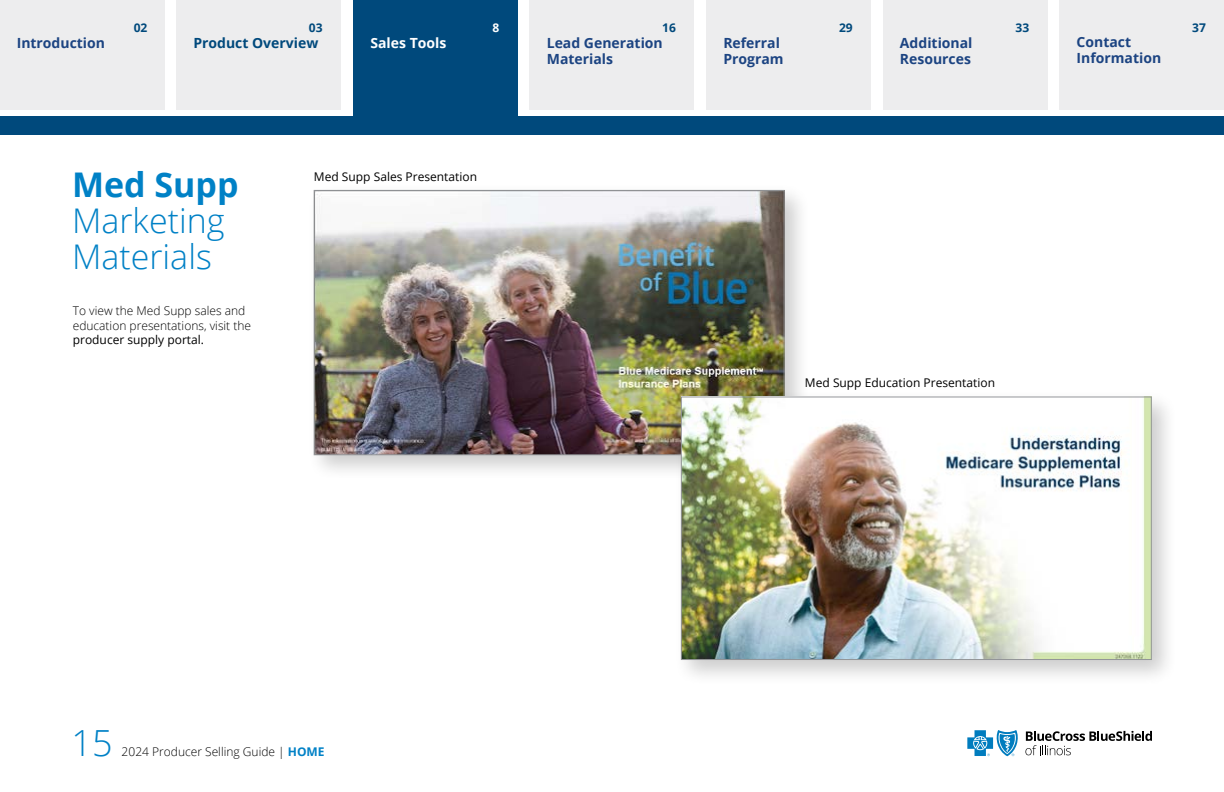
<style>
.page{position:relative;width:1224px;height:792px;background:#fff}
.page>*{position:absolute;margin:0;border:0;box-sizing:border-box;transform-origin:0 0}
.t1{font:300 36px "Open Sans";color:#0081c6}
.t2{font:300 34px/36px "Open Sans";color:#0081c6}
.t3{font:700 34px "Open Sans";color:#0081c6}
.t4{font:700 14px/16px "Open Sans";color:#1c4482}
.t5{font:700 14px "Open Sans";color:#00497c}
.t6{font:700 14px "Open Sans";color:#fff}
.t7{font:300 12px/14.4px "Open Sans";color:#000}
.t8{font:12px "Open Sans";color:#000}
.t9{font:700 12px "Open Sans";color:#00497c}
.t10{font:700 12px "Open Sans";color:#fff}
.s1{font-weight:700;color:#0081c6}
</style>
<div class="page">
<svg style="left:967px;top:730px;width:51px;height:26px"></svg>
<svg style="left:1025px;top:731px;width:127px;height:24px"></svg>
<div style="left:0;top:116px;width:1224px;height:19px;background:#00497c"></div>
<div style="left:306px;top:183px;width:505px;height:299px;background:#000;opacity:.2"></div>
<img style="left:316px;top:192px;width:466px;height:261px">
<div style="left:314px;top:190px;width:470px;height:265px;border:1px solid #939598"></div>
<div style="left:674px;top:389px;width:505px;height:297px;background:#000;opacity:.2"></div>
<img style="left:683px;top:399px;width:467px;height:259px">
<div style="left:681px;top:397px;width:471px;height:263px;border:1px solid #939598"></div>
<div style="left:0;top:0;width:164px;height:110px;background:#ededee"></div>
<div style="left:177px;top:0;width:164px;height:110px;background:#ededee"></div>
<div style="left:353px;top:0;width:164px;height:117px;background:#00497c"></div>
<div style="left:530px;top:0;width:164px;height:110px;background:#ededee"></div>
<div style="left:883px;top:0;width:164px;height:110px;background:#ededee"></div>
<div style="left:707px;top:0;width:164px;height:110px;background:#ededee"></div>
<div style="left:1060px;top:0;width:164px;height:110px;background:#ededee"></div>
<p class="t9" style="left:134px;top:19px;width:15px">02</p>
<p class="t9" style="left:309px;top:19px;width:15px">03</p>
<p class="t10" style="left:492px;top:19px;width:8px">8</p>
<p class="t9" style="left:662px;top:19px;width:15px">16</p>
<p class="t9" style="left:839px;top:19px;width:15px">29</p>
<p class="t9" style="left:1016px;top:19px;width:15px">33</p>
<p class="t9" style="left:1192px;top:19px;width:15px">37</p>
<p class="t4" style="left:17px;top:34px;width:90px">Introduction</p>
<p class="t5" style="left:193px;top:33px;width:127px">Product Overview</p>
<p class="t6" style="left:370px;top:33px;width:77px">Sales Tools</p>
<p class="t4" style="left:547px;top:34px;width:118px">Lead Generation<br>Materials</p>
<p class="t4" style="left:723px;top:34px;width:62px">Referral<br>Program</p>
<p class="t4" style="left:900px;top:34px;width:74px">Additional<br>Resources</p>
<p class="t4" style="left:1077px;top:34px;width:86px">Contact<br>Information</p>
<h2 class="t3" style="left:72px;top:161px;width:168px">Med Supp</h2>
<h2 class="t2" style="left:72px;top:202px;width:154px">Marketing<br>Materials</h2>
<p class="t7" style="left:73px;top:303px;width:180px">To view the Med Supp sales and education presentations, visit the</p>
<p class="t8" style="left:73px;top:331px;width:133px">producer supply portal.</p>
<p class="t8" style="left:314px;top:168px;width:165px">Med Supp Sales Presentation</p>
<p class="t8" style="left:805px;top:375px;width:192px">Med Supp Education Presentation</p>
<h1 class="t1" style="left:72px;top:718px;width:43px">15</h1>
<p class="t7" style="left:122px;top:744px;width:204px">2024 Producer Selling Guide | <span class="s1">HOME</span></p>
</div>
